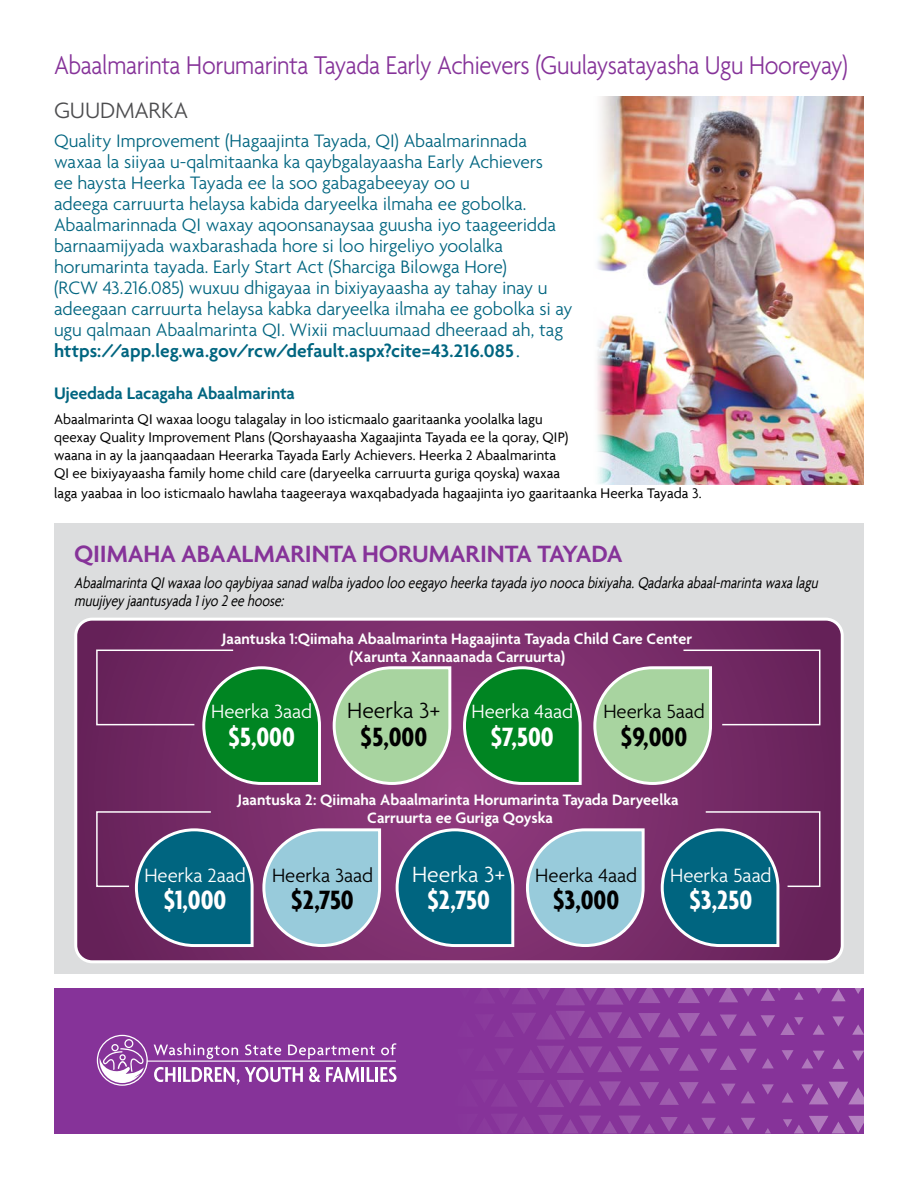
<style>
.page{position:relative;width:918px;height:1188px;background:#fff}
.page>*{position:absolute;margin:0;border:0;box-sizing:border-box;transform-origin:0 0}
.t1{font:700 condensed 28.65px "Agenda";color:#fff}
.t2{font:700 condensed 28.65px "Agenda";color:#000}
.t3{font:300 27.75px "Agenda";letter-spacing:-.02em;color:#863399;scale:.9 1}
.t4{font:600 25.5px "Agenda";letter-spacing:-.01em;color:#863399}
.t5{font:300 24px "Agenda";letter-spacing:-.005em;color:#4d4d4f}
.t6{font:300 23.7px "Agenda";color:#000}
.t7{font:300 23.7px "Agenda";color:#fff}
.t8{font:300 20.85px "Agenda";color:#fff}
.t9{font:300 20.85px "Agenda";color:#000}
.t10{font:300 19.5px/21px "Agenda";letter-spacing:-.01em;color:#006580}
.t11{font:600 18px "Agenda";letter-spacing:-.015em;color:#006580}
.t12{font:italic 16.5px/18px "Agenda";letter-spacing:-.005em;color:#000;scale:.83 1}
.t13{font:600 16.35px/17.9px "Agenda";color:#fff;text-align:center}
.t14{font:15px/18px "Agenda";letter-spacing:.005em;color:#000}
.s1{font-weight:600}
.s2{font-weight:400}
</style>
<div class="page">
<div style="left:54px;top:988px;width:810px;height:145px;background:#863399"></div>
<svg style="left:661px;top:1117px;width:33px;height:16px"></svg>
<svg style="left:782px;top:1092px;width:12px;height:11px"></svg>
<svg style="left:782px;top:1050px;width:12px;height:10px"></svg>
<svg style="left:762px;top:1084px;width:12px;height:11px"></svg>
<svg style="left:765px;top:1128px;width:6px;height:5px"></svg>
<svg style="left:741px;top:1118px;width:14px;height:12px"></svg>
<svg style="left:724px;top:1125px;width:9px;height:8px"></svg>
<svg style="left:701px;top:1118px;width:15px;height:12px"></svg>
<svg style="left:504px;top:1046px;width:270px;height:27px"></svg>
<svg style="left:504px;top:988px;width:249px;height:17px"></svg>
<svg style="left:504px;top:1114px;width:151px;height:19px"></svg>
<svg style="left:504px;top:1080px;width:251px;height:27px"></svg>
<svg style="left:783px;top:1116px;width:81px;height:17px"></svg>
<svg style="left:801px;top:1082px;width:63px;height:22px"></svg>
<svg style="left:802px;top:1051px;width:22px;height:17px"></svg>
<svg style="left:852px;top:1024px;width:12px;height:11px"></svg>
<svg style="left:832px;top:1059px;width:12px;height:10px"></svg>
<svg style="left:832px;top:1016px;width:12px;height:11px"></svg>
<svg style="left:852px;top:1051px;width:12px;height:10px"></svg>
<svg style="left:813px;top:1024px;width:12px;height:11px"></svg>
<svg style="left:794px;top:992px;width:10px;height:8px"></svg>
<svg style="left:761px;top:988px;width:20px;height:13px"></svg>
<svg style="left:504px;top:1011px;width:300px;height:29px"></svg>
<svg style="left:815px;top:988px;width:7px;height:6px"></svg>
<svg style="left:831px;top:989px;width:15px;height:12px"></svg>
<svg style="left:855px;top:988px;width:7px;height:6px"></svg>
<svg style="left:154px;top:1067px;width:21px;height:15px"></svg>
<hr style="left:178px;top:1067px;width:3px;height:15px;background:#fff">
<svg style="left:183px;top:1067px;width:120px;height:18px"></svg>
<svg style="left:309px;top:1067px;width:50px;height:15px"></svg>
<hr style="left:361px;top:1067px;width:3px;height:15px;background:#fff">
<svg style="left:367px;top:1067px;width:7px;height:15px"></svg>
<hr style="left:375px;top:1067px;width:3px;height:15px;background:#fff">
<svg style="left:380px;top:1067px;width:17px;height:15px"></svg>
<hr style="left:147px;top:1061px;width:249px;height:1px;background:#fff">
<svg style="left:154px;top:1043px;width:84px;height:16px"></svg>
<svg style="left:245px;top:1044px;width:36px;height:11px"></svg>
<svg style="left:288px;top:1045px;width:87px;height:14px"></svg>
<svg style="left:381px;top:1043px;width:15px;height:12px"></svg>
<div style="left:97px;top:1035px;width:51px;height:51px;border:1px solid #fff;border-radius:50%"></div>
<div style="left:124px;top:1039px;width:9px;height:9px;border:1px solid #fff;border-radius:50%"></div>
<div style="left:111px;top:1044px;width:8px;height:7px;border:1px solid #fff;border-radius:50%"></div>
<svg style="left:100px;top:1047px;width:46px;height:36px"></svg>
<img style="left:597px;top:96px;width:267px;height:389px">
<div style="left:54px;top:524px;width:810px;height:450px;background:#dcddde"></div>
<svg style="left:78px;top:622px;width:762px;height:337px;background:#782c69"></svg>
<svg style="left:331px;top:665px;width:122px;height:121px;background:#a8b79e"></svg>
<svg style="left:462px;top:665px;width:121px;height:121px;background:#2e7f43"></svg>
<svg style="left:261px;top:827px;width:122px;height:122px;background:#9aaec6"></svg>
<svg style="left:394px;top:827px;width:122px;height:122px;background:#2f6687"></svg>
<svg style="left:524px;top:827px;width:122px;height:122px;background:#9aafc7"></svg>
<svg style="left:95px;top:649px;width:227px;height:137px;background:#505253"></svg>
<svg style="left:592px;top:649px;width:229px;height:137px;background:#8a6d7f"></svg>
<svg style="left:95px;top:810px;width:160px;height:139px;background:#405078"></svg>
<svg style="left:659px;top:810px;width:162px;height:139px;background:#435279"></svg>
<div style="left:74px;top:618px;width:770px;height:345px;border:3px solid #fff;border-radius:16px"></div>
<h2 class="t3" style="left:54px;top:49px;width:884px">Abaalmarinta Horumarinta Tayada Early Achievers (Guulaysatayasha Ugu Hooreyay)</h2>
<p class="t5" style="left:54px;top:97px;width:136px">GUUDMARKA</p>
<p class="t10" style="left:54px;top:130px;width:520px">Quality Improvement (Hagaajinta Tayada, QI) Abaalmarinnada waxaa la siiyaa u-qalmitaanka ka qaybgalayaasha Early Achievers<br>ee haysta Heerka Tayada ee la soo gabagabeeyay oo u<br>adeega carruurta helaysa kabida daryeelka ilmaha ee gobolka.<br>Abaalmarinnada QI waxay aqoonsanaysaa guusha iyo taageeridda barnaamijyada waxbarashada hore si loo hirgeliyo yoolalka horumarinta tayada. Early Start Act (Sharciga Bilowga Hore)<br>(RCW 43.216.085) wuxuu dhigayaa in bixiyayaasha ay tahay inay u adeegaan carruurta helaysa kabka daryeelka ilmaha ee gobolka si ay ugu qalmaan Abaalmarinta QI. Wixii macluumaad dheeraad ah, tag <span class="s1">https://app.leg.wa.gov/rcw/default.aspx?cite=43.216.085</span> <span class="s2">.</span></p>
<p class="t11" style="left:54px;top:382px;width:243px">Ujeedada Lacagaha Abaalmarinta</p>
<p class="t14" style="left:54px;top:410px;width:516px">Abaalmarinta QI waxaa loogu talagalay in loo isticmaalo gaaritaanka yoolalka lagu qeexay Quality Improvement Plans (Qorshayaasha Xagaajinta Tayada ee la qoray, QIP) waana in ay la jaanqaadaan Heerarka Tayada Early Achievers. Heerka 2 Abaalmarinta QI ee bixiyayaasha family home child care (daryeelka carruurta guriga qoyska) waxaa</p>
<p class="t14" style="left:54px;top:484px;width:649px">laga yaabaa in loo isticmaalo hawlaha taageeraya waxqabadyada hagaajinta iyo gaaritaanka Heerka Tayada 3.</p>
<h3 class="t4" style="left:74px;top:538px;width:550px">QIIMAHA ABAALMARINTA HORUMARINTA TAYADA</h3>
<p class="t12" style="left:74px;top:573px;width:902px">AbaalmarintaQIwaxaaloo qaybiyaasanad walbaiyadoo loo eegayo heerkatayadaiyo noocabixiyaha.Qadarkaabaal-marintawaxalagu muujiyey jaantusyada1iyo 2eehoose:</p>
<p class="t13" style="left:222px;top:631px;width:471px">Jaantuska 1:Qiimaha Abaalmarinta Hagaajinta Tayada Child Care Center (Xarunta Xannaanada Carruurta)</p>
<p class="t8" style="left:211px;top:700px;width:103px">Heerka 3aad</p>
<h1 class="t1" style="left:228px;top:721px;width:68px">$5,000</h1>
<p class="t6" style="left:347px;top:698px;width:95px">Heerka 3+</p>
<h1 class="t2" style="left:361px;top:721px;width:68px">$5,000</h1>
<p class="t8" style="left:471px;top:700px;width:103px">Heerka 4aad</p>
<h1 class="t1" style="left:491px;top:721px;width:64px">$7,500</h1>
<p class="t9" style="left:603px;top:700px;width:103px">Heerka 5aad</p>
<h1 class="t2" style="left:621px;top:721px;width:68px">$9,000</h1>
<p class="t13" style="left:238px;top:792px;width:442px">Jaantuska 2: Qiimaha Abaalmarinta Horumarinta Tayada Daryeelka<br>Carruurta ee Guriga Qoyska</p>
<p class="t8" style="left:144px;top:864px;width:103px">Heerka 2aad</p>
<h1 class="t1" style="left:164px;top:884px;width:64px">$1,000</h1>
<p class="t9" style="left:272px;top:864px;width:103px">Heerka 3aad</p>
<h1 class="t2" style="left:291px;top:884px;width:64px">$2,750</h1>
<p class="t7" style="left:412px;top:862px;width:95px">Heerka 3+</p>
<h1 class="t1" style="left:427px;top:885px;width:64px">$2,750</h1>
<p class="t9" style="left:535px;top:864px;width:103px">Heerka 4aad</p>
<h1 class="t2" style="left:553px;top:884px;width:68px">$3,000</h1>
<p class="t8" style="left:670px;top:864px;width:103px">Heerka 5aad</p>
<h1 class="t1" style="left:689px;top:885px;width:64px">$3,250</h1>
</div>
